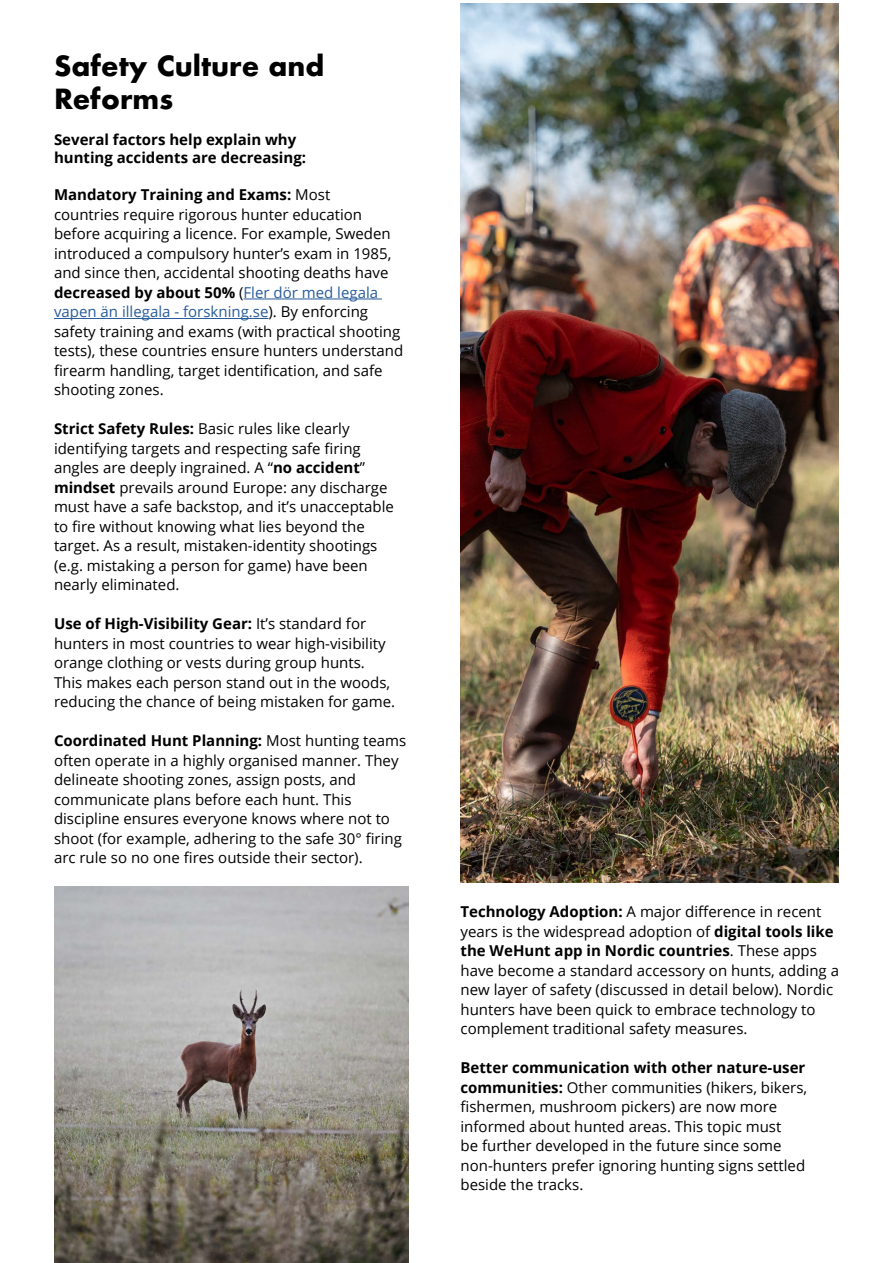
<style>
.page{position:relative;width:893px;height:1263px;background:#fff}
.page>*{position:absolute;margin:0;border:0;box-sizing:border-box;transform-origin:0 0}
.t1{font:700 27px/32.4px "Futura";color:#000}
.t2{font:15px/19.5px "Open Sans";color:#000}
.t3{font:700 15px/18px "Open Sans";color:#000}
.s1{font-weight:700}
.s2{color:#275b9b}
</style>
<div class="page">
<hr style="left:244px;top:299px;width:138px;height:1px;background:#275b9b">
<hr style="left:54px;top:318px;width:214px;height:1px;background:#275b9b">
<img style="left:460px;top:4px;width:379px;height:878px">
<img style="left:54px;top:886px;width:354px;height:377px">
<h1 class="t1" style="left:54px;top:50px;width:272px">Safety Culture and<br>Reforms</h1>
<p class="t3" style="left:54px;top:130px;width:254px">Several factors help explain why hunting accidents are decreasing:</p>
<p class="t2" style="left:54px;top:185px;width:351px"><span class="s1">Mandatory Training and Exams:</span> Most<br>countries require rigorous hunter education before acquiring a licence. For example, Sweden introduced a compulsory hunter’s exam in 1985, and since then, accidental shooting deaths have <span class="s1">decreased by about 50%</span> (<span class="s2">Fler dör med legala vapen än illegala - forskning.se</span>). By enforcing safety training and exams (with practical shooting tests), these countries ensure hunters understand firearm handling, target identification, and safe shooting zones.</p>
<p class="t2" style="left:54px;top:419px;width:341px"><span class="s1">Strict Safety Rules:</span> Basic rules like clearly identifying targets and respecting safe firing angles are deeply ingrained. A “<span class="s1">no accident</span>” <span class="s1">mindset</span> prevails around Europe: any discharge must have a safe backstop, and it’s unacceptable to fire without knowing what lies beyond the target. As a result, mistaken-identity shootings (e.g. mistaking a person for game) have been nearly eliminated.</p>
<p class="t2" style="left:54px;top:614px;width:343px"><span class="s1">Use of High-Visibility Gear:</span> It’s standard for hunters in most countries to wear high-visibility orange clothing or vests during group hunts.<br>This makes each person stand out in the woods, reducing the chance of being mistaken for game.</p>
<p class="t2" style="left:54px;top:731px;width:354px"><span class="s1">Coordinated Hunt Planning:</span> Most hunting teams often operate in a highly organised manner. They delineate shooting zones, assign posts, and communicate plans before each hunt. This discipline ensures everyone knows where not to shoot (for example, adhering to the safe 30° firing arc rule so no one fires outside their sector).</p>
<p class="t2" style="left:460px;top:902px;width:380px"><span class="s1">Technology Adoption:</span> A major difference in recent years is the widespread adoption of <span class="s1">digital tools like the WeHunt app in Nordic countries</span>. These apps have become a standard accessory on hunts, adding a new layer of safety (discussed in detail below). Nordic hunters have been quick to embrace technology to complement traditional safety measures.</p>
<p class="t2" style="left:460px;top:1058px;width:348px"><span class="s1">Better communication with other nature-user communities:</span> Other communities (hikers, bikers, fishermen, mushroom pickers) are now more informed about hunted areas. This topic must<br>be further developed in the future since some non-hunters prefer ignoring hunting signs settled beside the tracks.</p>
</div>
